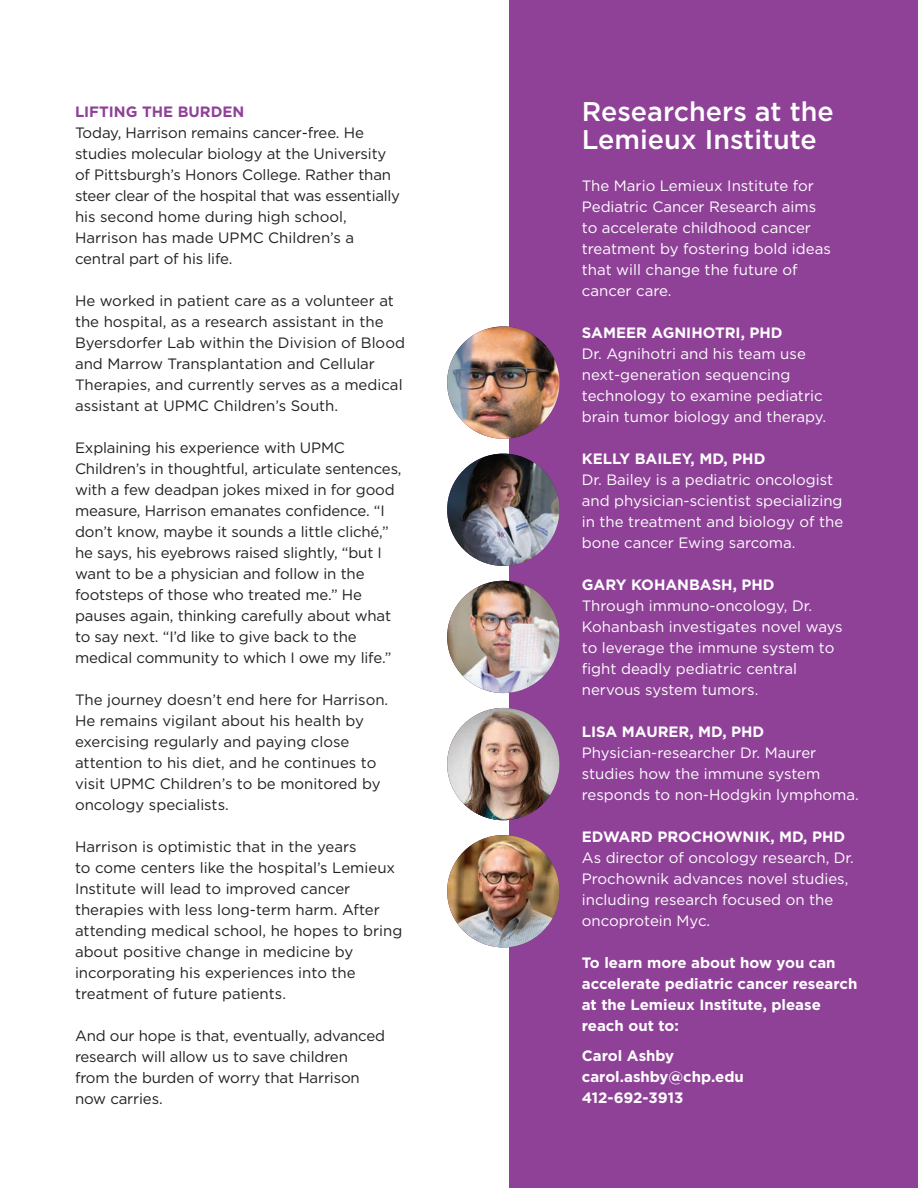
<style>
.page{position:relative;width:918px;height:1188px;background:#fff}
.page>*{position:absolute;margin:0;border:0;box-sizing:border-box;transform-origin:0 0}
.t1{font:500 27px/28.5px "Gotham";color:#fff}
.t2{font:15px/21px "Gotham";letter-spacing:-.01em;color:#231f20}
.t3{font:15px/21px "Gotham";color:#fff}
.t4{font:700 15px/21px "Gotham";color:#fff}
.t5{font:700 15px "Gotham";color:#8f4198}
</style>
<div class="page">
<div style="left:509px;top:0;width:409px;height:1188px;background:#8f4198"></div>
<img style="left:447px;top:326px;width:113px;height:113px;border-radius:56px">
<img style="left:447px;top:454px;width:113px;height:112px;border-radius:56px">
<img style="left:447px;top:581px;width:113px;height:112px;border-radius:56px">
<img style="left:447px;top:708px;width:113px;height:112px;border-radius:56px">
<img style="left:447px;top:835px;width:113px;height:112px;border-radius:56px">
<p class="t5" style="left:75px;top:101px;width:171px">LIFTING THE BURDEN</p>
<p class="t2" style="left:75px;top:121px;width:326px">Today, Harrison remains cancer-free. He studies molecular biology at the University of Pittsburgh’s Honors College. Rather than steer clear of the hospital that was essentially his second home during high school, Harrison has made UPMC Children’s a central part of his life.</p>
<p class="t2" style="left:75px;top:289px;width:331px">He worked in patient care as a volunteer at the hospital, as a research assistant in the Byersdorfer Lab within the Division of Blood and Marrow Transplantation and Cellular Therapies, and currently serves as a medical assistant at UPMC Children’s South.</p>
<p class="t2" style="left:75px;top:436px;width:328px">Explaining his experience with UPMC Children’s in thoughtful, articulate sentences, with a few deadpan jokes mixed in for good measure, Harrison emanates confidence. “I don’t know, maybe it sounds a little cliché,” he says, his eyebrows raised slightly, “but I want to be a physician and follow in the footsteps of those who treated me.” He pauses again, thinking carefully about what to say next. “I’d like to give back to the medical community to which I owe my life.”</p>
<p class="t2" style="left:75px;top:688px;width:315px">The journey doesn’t end here for Harrison.<br>He remains vigilant about his health by exercising regularly and paying close attention to his diet, and he continues to visit UPMC Children’s to be monitored by oncology specialists.</p>
<p class="t2" style="left:75px;top:835px;width:329px">Harrison is optimistic that in the years<br>to come centers like the hospital’s Lemieux Institute will lead to improved cancer therapies with less long-term harm. After attending medical school, he hopes to bring about positive change in medicine by incorporating his experiences into the treatment of future patients.</p>
<p class="t2" style="left:75px;top:1024px;width:312px">And our hope is that, eventually, advanced research will allow us to save children from the burden of worry that Harrison now carries.</p>
<h1 class="t1" style="left:582px;top:96px;width:254px">Researchers at the<br>Lemieux Institute</h1>
<p class="t3" style="left:582px;top:175px;width:251px">The Mario Lemieux Institute for<br>Pediatric Cancer Research aims to accelerate childhood cancer treatment by fostering bold ideas that will change the future of cancer care.</p>
<p class="t4" style="left:582px;top:322px;width:202px">SAMEER AGNIHOTRI, PHD</p>
<p class="t3" style="left:582px;top:343px;width:246px">Dr. Agnihotri and his team use next-generation sequencing technology to examine pediatric brain tumor biology and therapy.</p>
<p class="t4" style="left:582px;top:448px;width:185px">KELLY BAILEY, MD, PHD</p>
<p class="t3" style="left:582px;top:469px;width:263px">Dr. Bailey is a pediatric oncologist and physician-scientist specializing in the treatment and biology of the bone cancer Ewing sarcoma.</p>
<p class="t4" style="left:582px;top:574px;width:194px">GARY KOHANBASH, PHD</p>
<p class="t3" style="left:582px;top:595px;width:262px">Through immuno-oncology, Dr.<br>Kohanbash investigates novel ways to leverage the immune system to fight deadly pediatric central nervous system tumors.</p>
<p class="t4" style="left:582px;top:721px;width:184px">LISA MAURER, MD, PHD</p>
<p class="t3" style="left:582px;top:742px;width:279px">Physician-researcher Dr. Maurer studies how the immune system responds to non-Hodgkin lymphoma.</p>
<p class="t4" style="left:582px;top:826px;width:265px">EDWARD PROCHOWNIK, MD, PHD</p>
<p class="t3" style="left:582px;top:847px;width:274px">As director of oncology research, Dr.<br>Prochownik advances novel studies, including research focused on the oncoprotein Myc.</p>
<p class="t4" style="left:582px;top:952px;width:277px">To learn more about how you can accelerate pediatric cancer research at the Lemieux Institute, please reach out to:</p>
<p class="t4" style="left:582px;top:1045px;width:164px">Carol Ashby carol.ashby@chp.edu<br>412-692-3913</p>
</div>
